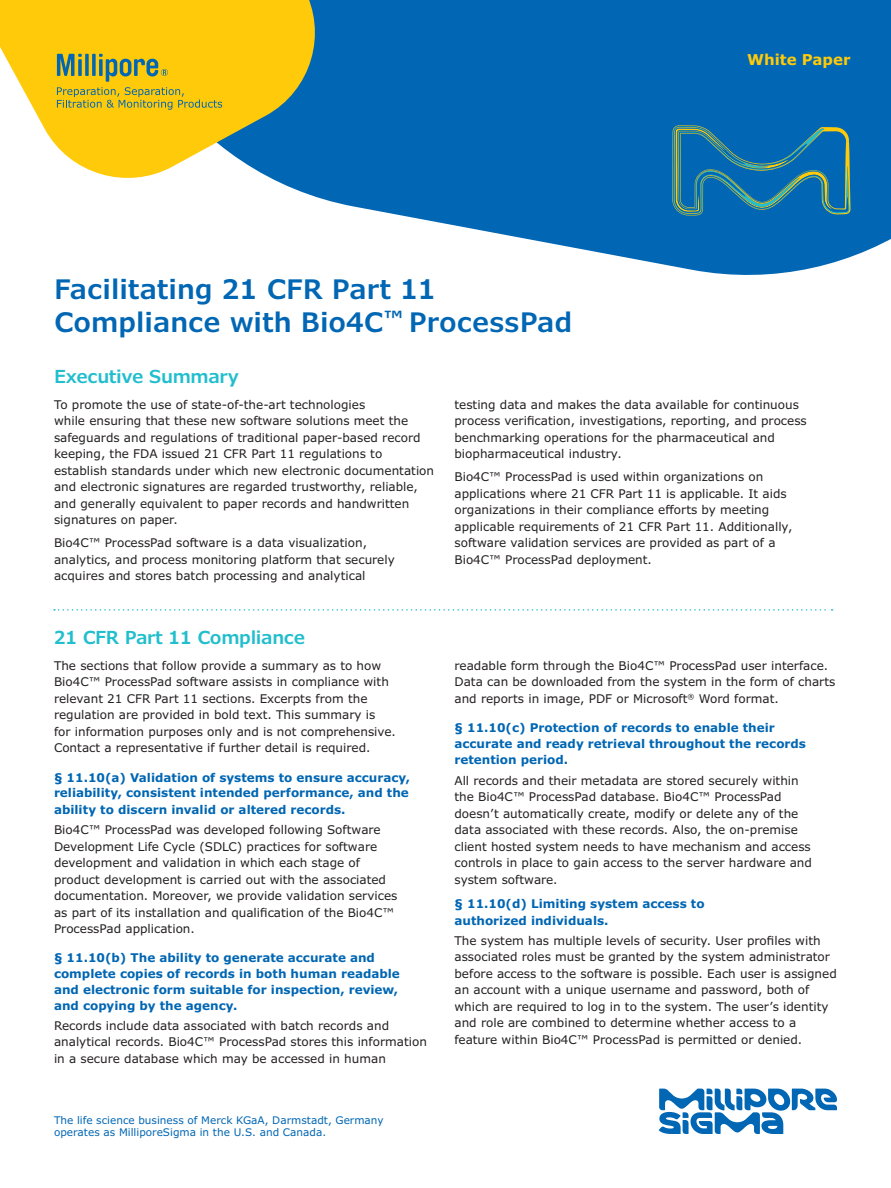
<style>
.page{position:relative;width:891px;height:1188px;background:#fff}
.page>*{position:absolute;margin:0;border:0;box-sizing:border-box;transform-origin:0 0}
.Headline_22_24{font:600 27px/33px "Verdana Pro";color:#0166b3}
.Body_Copy_9_11{font:600 18px "Verdana Pro";letter-spacing:-.02em;color:#21bece}
.t1{font:700 15px "Verdana Pro";color:#feca0a}
.Body_Copy_9_11-2{font:12px/16.5px "Verdana Pro";color:#231f20}
.Body_Copy_9_11-3{font:700 12px/16.2px "Verdana Pro";color:#0166b3}
.Caption_7_9{font:10.5px/12.6px "Verdana Pro";color:#0166b3}
</style>
<div class="page">
<svg style="left:299px;top:0;width:592px;height:275px;background:#2279bc"></svg>
<svg style="left:672px;top:125px;width:179px;height:90px;background:#1c74a2"></svg>
<svg style="left:0;top:0;width:328px;height:191px;fill:#feca0a"></svg>
<svg style="left:57px;top:54px;width:165px;height:56px;background:#ceb629"></svg>
<svg style="left:54px;top:609px;width:779px;height:2px"></svg>
<svg style="left:659px;top:1089px;width:178px;height:45px"></svg>
<p class="Headline_22_24" style="left:54px;top:273px;width:520px">Facilitating 21 CFR Part 11<br>Compliance with Bio4C<sup>™</sup> ProcessPad</p>
<p class="t1" style="left:747px;top:50px;width:105px">White Paper</p>
<p class="Body_Copy_9_11" style="left:54px;top:365px;width:186px">Executive Summary</p>
<p class="Body_Copy_9_11-2" style="left:54px;top:396px;width:382px">To promote the use of state-of-the-art technologies<br>while ensuring that these new software solutions meet the safeguards and regulations of traditional paper-based record keeping, the FDA issued 21 CFR Part 11 regulations to establish standards under which new electronic documentation and electronic signatures are regarded trustworthy, reliable, and generally equivalent to paper records and handwritten signatures on paper.</p>
<p class="Body_Copy_9_11-2" style="left:54px;top:535px;width:342px">Bio4C™ ProcessPad software is a data visualization, analytics, and process monitoring platform that securely acquires and stores batch processing and analytical</p>
<p class="Body_Copy_9_11" style="left:54px;top:626px;width:253px">21 CFR Part 11 Compliance</p>
<p class="Body_Copy_9_11-2" style="left:54px;top:658px;width:343px">The sections that follow provide a summary as to how Bio4C™ ProcessPad software assists in compliance with relevant 21 CFR Part 11 sections. Excerpts from the regulation are provided in bold text. This summary is<br>for information purposes only and is not comprehensive.<br>Contact a representative if further detail is required.</p>
<p class="Body_Copy_9_11-3" style="left:54px;top:769px;width:358px;text-align:justify">§ 11.10(a) Validation of systems to ensure accuracy, reliability, consistent intended performance, and the ability to discern invalid or altered records.</p>
<p class="Body_Copy_9_11-2" style="left:54px;top:822px;width:345px">Bio4C™ ProcessPad was developed following Software Development Life Cycle (SDLC) practices for software development and validation in which each stage of product development is carried out with the associated documentation. Moreover, we provide validation services as part of its installation and qualification of the Bio4C™ ProcessPad application.</p>
<p class="Body_Copy_9_11-3" style="left:54px;top:950px;width:347px;line-height:15.8px">§ 11.10(b) The ability to generate accurate and complete copies of records in both human readable and electronic form suitable for inspection, review, and copying by the agency.</p>
<p class="Body_Copy_9_11-2" style="left:54px;top:1017px;width:374px">Records include data associated with batch records and analytical records. Bio4C™ ProcessPad stores this information in a secure database which may be accessed in human</p>
<p class="Caption_7_9" style="left:54px;top:1114px;width:331px">The life science business of Merck KGaA, Darmstadt, Germany operates as MilliporeSigma in the U.S. and Canada.</p>
<p class="Body_Copy_9_11-2" style="left:454px;top:396px;width:354px">testing data and makes the data available for continuous process verification, investigations, reporting, and process benchmarking operations for the pharmaceutical and biopharmaceutical industry.</p>
<p class="Body_Copy_9_11-2" style="left:454px;top:469px;width:340px">Bio4C™ ProcessPad is used within organizations on applications where 21 CFR Part 11 is applicable. It aids organizations in their compliance efforts by meeting applicable requirements of 21 CFR Part 11. Additionally, software validation services are provided as part of a Bio4C™ ProcessPad deployment.</p>
<p class="Body_Copy_9_11-2" style="left:454px;top:658px;width:382px">readable form through the Bio4C™ ProcessPad user interface.<br>Data can be downloaded from the system in the form of charts and reports in image, PDF or Microsoft<sup>®</sup> Word format.</p>
<p class="Body_Copy_9_11-3" style="left:454px;top:720px;width:353px">§ 11.10(c) Protection of records to enable their accurate and ready retrieval throughout the records retention period.</p>
<p class="Body_Copy_9_11-2" style="left:454px;top:772px;width:359px">All records and their metadata are stored securely within the Bio4C™ ProcessPad database. Bio4C™ ProcessPad doesn’t automatically create, modify or delete any of the data associated with these records. Also, the on-premise client hosted system needs to have mechanism and access controls in place to gain access to the server hardware and system software.</p>
<p class="Body_Copy_9_11-3" style="left:454px;top:896px;width:252px">§ 11.10(d) Limiting system access to authorized individuals.</p>
<p class="Body_Copy_9_11-2" style="left:454px;top:932px;width:384px">The system has multiple levels of security. User profiles with associated roles must be granted by the system administrator before access to the software is possible. Each user is assigned an account with a unique username and password, both of which are required to log in to the system. The user’s identity and role are combined to determine whether access to a feature within Bio4C™ ProcessPad is permitted or denied.</p>
</div>
